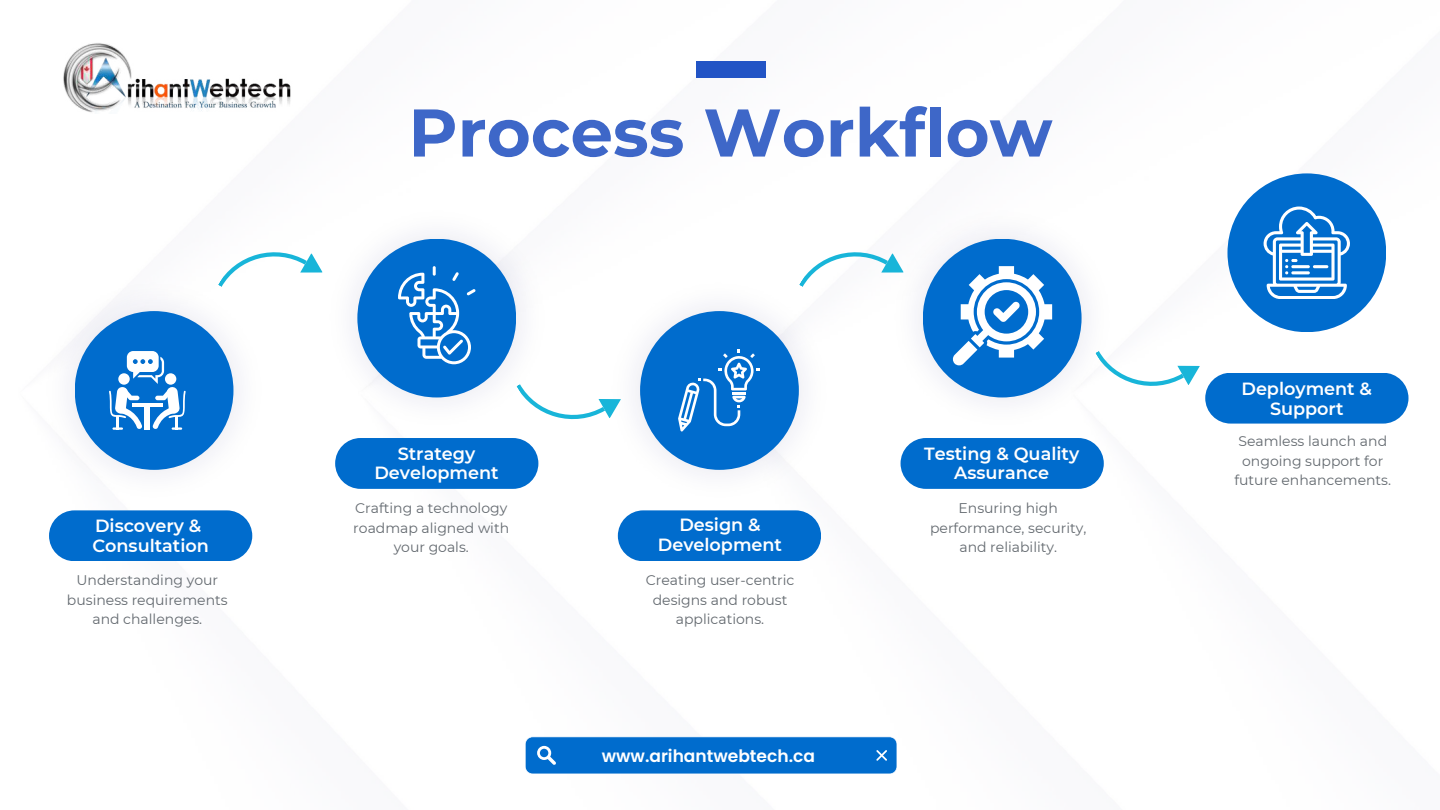
<style>
.page{position:relative;width:1440px;height:810px;background:#fff}
.page>*{position:absolute;margin:0;border:0;box-sizing:border-box;transform-origin:0 0}
.t1{font:700 67.3px "Montserrat";color:#3e67c8}
.t2{font:600 17.6px/19.5px "Montserrat";color:#fff;text-align:center}
.t3{font:600 17.1px "Poppins";color:#fff}
.t4{font:14px/19.5px "Montserrat";color:#63696f;text-align:center}
</style>
<div class="page">
<div style="left:696px;top:62px;width:69px;height:16px;background:#2254c5"></div>
<svg style="left:525px;top:736px;width:372px;height:38px;background:#0f74d0"></svg>
<img style="left:70px;top:300px;width:167px;height:173px">
<img style="left:636px;top:308px;width:166px;height:165px">
<img style="left:354px;top:235px;width:167px;height:166px">
<img style="left:919px;top:234px;width:166px;height:167px">
<div style="left:49px;top:510px;width:203px;height:51px;background:#006ccd;border-radius:25px"></div>
<div style="left:75px;top:311px;width:158px;height:159px;background:#006ccd;border-radius:50%"></div>
<div style="left:335px;top:438px;width:203px;height:51px;background:#006ccd;border-radius:25px"></div>
<div style="left:357px;top:239px;width:159px;height:158px;background:#006ccd;border-radius:50%"></div>
<div style="left:901px;top:438px;width:203px;height:51px;background:#006ccd;border-radius:25px"></div>
<div style="left:923px;top:239px;width:159px;height:158px;background:#006ccd;border-radius:50%"></div>
<div style="left:618px;top:510px;width:203px;height:51px;background:#006ccd;border-radius:25px"></div>
<div style="left:640px;top:311px;width:159px;height:159px;background:#006ccd;border-radius:50%"></div>
<svg style="left:218px;top:252px;width:105px;height:65px"></svg>
<svg style="left:799px;top:252px;width:105px;height:65px"></svg>
<svg style="left:516px;top:354px;width:105px;height:89px"></svg>
<svg style="left:1095px;top:351px;width:105px;height:35px"></svg>
<div style="left:1205px;top:373px;width:204px;height:51px;background:#006ccd;border-radius:25px"></div>
<div style="left:1227px;top:173px;width:159px;height:159px;background:#006ccd;border-radius:50%"></div>
<svg style="left:96px;top:333px;width:116px;height:115px"></svg>
<svg style="left:379px;top:260px;width:116px;height:116px"></svg>
<svg style="left:662px;top:333px;width:115px;height:115px"></svg>
<svg style="left:944px;top:260px;width:116px;height:116px"></svg>
<svg style="left:1264px;top:207px;width:86px;height:92px"></svg>
<hr style="left:1291px;top:265px;width:19px;height:3px;background:#fff;border-radius:2px">
<hr style="left:1313px;top:265px;width:15px;height:3px;background:#fff;border-radius:2px">
<hr style="left:1291px;top:271px;width:19px;height:3px;background:#fff;border-radius:2px">
<img style="left:63px;top:43px;width:228px;height:69px">
<p class="t2" style="left:92px;top:516px;width:118px;text-align:left">Discovery &amp;<br>Consultation</p>
<p class="t4" style="left:67px;top:571px;width:162px">Understanding your business requirements and challenges.</p>
<h1 class="t1" style="left:408px;top:91px;width:646px">Process Workflow</h1>
<p class="t2" style="left:374px;top:444px;width:126px">Strategy<br>Development</p>
<p class="t4" style="left:353px;top:498px;width:157px">Crafting a technology roadmap aligned with your goals.</p>
<p class="t2" style="left:658px;top:515px;width:126px">Design &amp;<br>Development</p>
<p class="t4" style="left:646px;top:571px;width:150px">Creating user-centric designs and robust applications.</p>
<p class="t3" style="left:602px;top:744px;width:215px">www.arihantwebtech.ca</p>
<p class="t2" style="left:924px;top:444px;width:157px">Testing &amp; Quality<br>Assurance</p>
<p class="t4" style="left:930px;top:498px;width:158px">Ensuring high performance, security, and reliability.</p>
<p class="t2" style="left:1241px;top:379px;width:132px">Deployment &amp;<br>Support</p>
<p class="t4" style="left:1234px;top:431px;width:158px">Seamless launch and ongoing support for future enhancements.</p>
</div>
